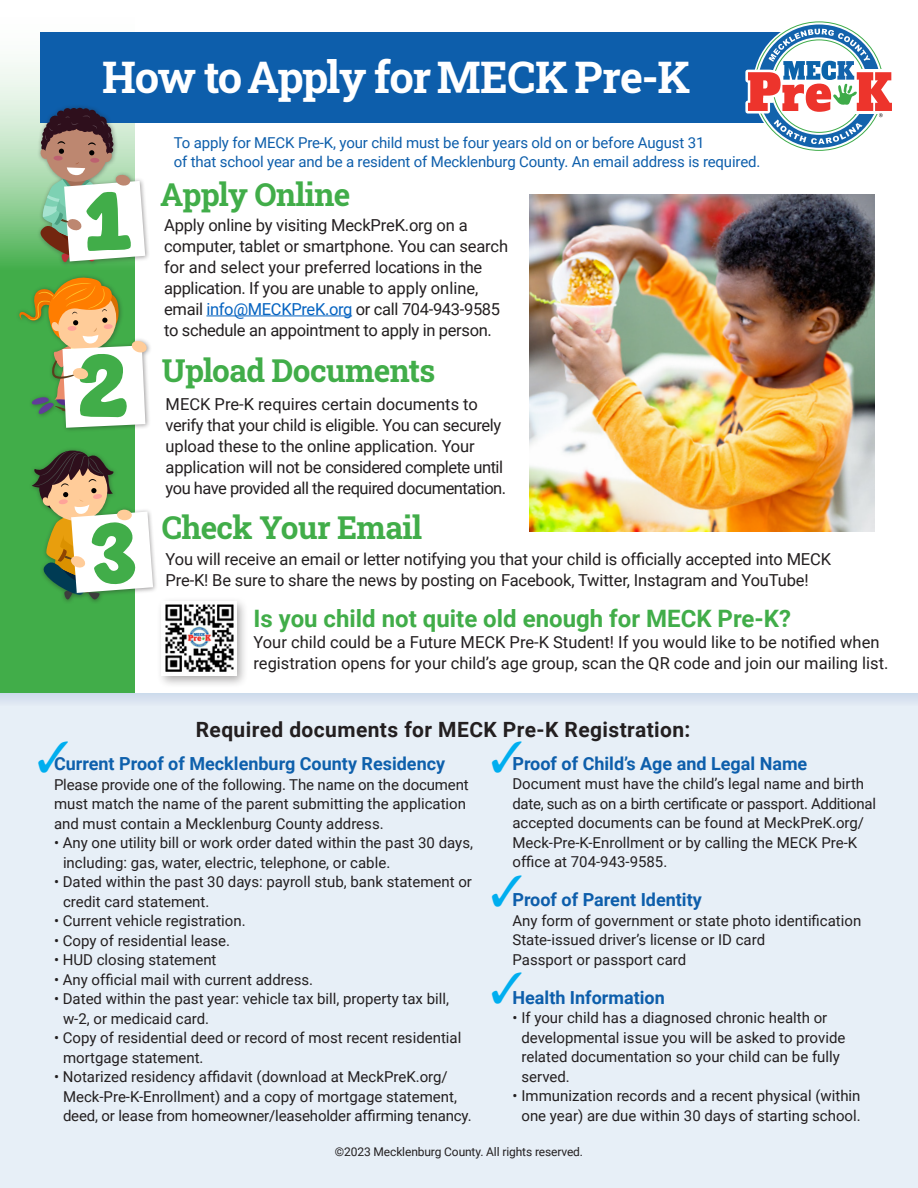
<style>
.page{position:relative;width:918px;height:1188px;background:#fff}
.page>*{position:absolute;margin:0;border:0;box-sizing:border-box;transform-origin:0 0}
.t1{font:43.5px "Roboto Slab";letter-spacing:-.03em;color:#fff}
.t2{font:31.5px "Roboto Slab";letter-spacing:-.02em;color:#41ad49}
.t3{font:700 24px "Roboto";color:#41ad49}
.t4{font:700 21px "Roboto";letter-spacing:.02em;color:#231f20}
.t5{font:700 18px "Roboto";color:#0d5eab}
.t6{font:700 18px "Roboto";color:#0e60ac}
.t7{font:16.5px/21px "Roboto";letter-spacing:-.01em;color:#231f20}
.t8{font:15px/19.5px "Roboto";color:#231f20}
.t9{font:15px/19.5px "Roboto";letter-spacing:-.01em;color:#0d5eab}
.t10{font:12px "Roboto";letter-spacing:-.01em;color:#231f20}
.s1{color:#0563c1}
</style>
<div class="page">
<svg style="left:0;top:63px;width:135px;height:630px;fill:#41ad49"></svg>
<div style="left:0;top:693px;width:918px;height:495px;background:#e7eff7"></div>
<div style="left:40px;top:32px;width:784px;height:91px;background:#0d5eab"></div>
<hr style="left:206px;top:316px;width:146px;height:1px;background:#0563c1">
<img style="left:529px;top:194px;width:345px;height:337px">
<svg style="left:745px;top:21px;width:147px;height:130px"></svg>
<div style="left:0;top:693px;width:918px;height:13px;background:#d8e2f0"></div>
<div style="left:36px;top:104px;width:114px;height:163px;background:#231f20;opacity:.44"></div>
<svg style="left:39px;top:108px;width:106px;height:155px"></svg>
<div style="left:16px;top:274px;width:136px;height:159px;background:#231f20;opacity:.44"></div>
<svg style="left:18px;top:272px;width:129px;height:156px"></svg>
<div style="left:28px;top:447px;width:130px;height:157px;background:#231f20;opacity:.44"></div>
<svg style="left:32px;top:450px;width:121px;height:150px"></svg>
<div style="left:157px;top:596px;width:91px;height:92px;background:#231f20;opacity:.38"></div>
<img style="left:162px;top:602px;width:74px;height:74px">
<h1 class="t1" style="left:102px;top:47px;width:590px">How to Apply for MECK Pre-K</h1>
<p class="t9" style="left:174px;top:132px;width:588px">To apply for MECK Pre-K, your child must be four years old on or before August 31<br>of that school year and be a resident of Mecklenburg County. An email address is required.</p>
<h2 class="t2" style="left:160px;top:173px;width:192px">Apply Online</h2>
<p class="t7" style="left:164px;top:214px;width:345px">Apply online by visiting MeckPreK.org on a computer, tablet or smartphone. You can search for and select your preferred locations in the application. If you are unable to apply online, email <span class="s1">info@MECKPreK.org</span> or call 704-943-9585 to schedule an appointment to apply in person.</p>
<h2 class="t2" style="left:162px;top:349px;width:275px">Upload Documents</h2>
<p class="t7" style="left:166px;top:393px;width:342px">MECK Pre-K requires certain documents to verify that your child is eligible. You can securely upload these to the online application. Your application will not be considered complete until you have provided all the required documentation.</p>
<h2 class="t2" style="left:162px;top:506px;width:262px">Check Your Email</h2>
<p class="t7" style="left:166px;top:548px;width:667px">You will receive an email or letter notifying you that your child is officially accepted into MECK<br>Pre-K! Be sure to share the news by posting on Facebook, Twitter, Instagram and YouTube!</p>
<h3 class="t3" style="left:254px;top:602px;width:539px">Is you child not quite old enough for MECK Pre-K?</h3>
<p class="t7" style="left:254px;top:631px;width:636px">Your child could be a Future MECK Pre-K Student! If you would like to be notified when registration opens for your child’s age group, scan the QR code and join our mailing list.</p>
<h3 class="t4" style="left:196px;top:714px;width:496px">Required documents for MECK Pre-K Registration:</h3>
<p class="t6" style="left:54px;top:751px;width:393px">Current Proof of Mecklenburg County Residency</p>
<p class="t8" style="left:54px;top:774px;width:416px">Please provide one of the following. The name on the document must match the name of the parent submitting the application and must contain a Mecklenburg County address.</p>
<p class="t8" style="left:63px;top:833px;width:412px;text-indent:-9px">• Any one utility bill or work order dated within the past 30 days, including: gas, water, electric, telephone, or cable.</p>
<p class="t8" style="left:63px;top:872px;width:410px;text-indent:-9px">• Dated within the past 30 days: payroll stub, bank statement or credit card statement.</p>
<p class="t8" style="left:54px;top:911px;width:193px">• Current vehicle registration.</p>
<p class="t8" style="left:54px;top:930px;width:178px">• Copy of residential lease.</p>
<p class="t8" style="left:54px;top:950px;width:164px">• HUD closing statement</p>
<p class="t8" style="left:54px;top:969px;width:261px">• Any official mail with current address.</p>
<p class="t8" style="left:63px;top:989px;width:388px;text-indent:-9px">• Dated within the past year: vehicle tax bill, property tax bill, w-2, or medicaid card.</p>
<p class="t8" style="left:63px;top:1028px;width:400px;text-indent:-9px">• Copy of residential deed or record of most recent residential mortgage statement.</p>
<p class="t8" style="left:63px;top:1067px;width:410px;text-indent:-9px">• Notarized residency affidavit (download at MeckPreK.org/<br>Meck-Pre-K-Enrollment) and a copy of mortgage statement, deed, or lease from homeowner/leaseholder affirming tenancy.</p>
<p class="t5" style="left:512px;top:751px;width:296px">Proof of Child’s Age and Legal Name</p>
<p class="t8" style="left:512px;top:774px;width:365px">Document must have the child’s legal name and birth date, such as on a birth certificate or passport. Additional accepted documents can be found at MeckPreK.org/ Meck-Pre-K-Enrollment or by calling the MECK Pre-K office at 704-943-9585.</p>
<p class="t5" style="left:512px;top:887px;width:191px">Proof of Parent Identity</p>
<p class="t8" style="left:512px;top:910px;width:350px">Any form of government or state photo identification<br>State-issued driver’s license or ID card<br>Passport or passport card</p>
<p class="t5" style="left:512px;top:985px;width:154px">Health Information</p>
<p class="t8" style="left:521px;top:1008px;width:325px;text-indent:-9px">• If your child has a diagnosed chronic health or developmental issue you will be asked to provide related documentation so your child can be fully served.</p>
<p class="t8" style="left:512px;top:1086px;width:350px;text-align:right">• Immunization records and a recent physical (within one year) are due within 30 days of starting school.</p>
<p class="t10" style="left:335px;top:1144px;width:250px">©2023 Mecklenburg County. All rights reserved.</p>
</div>
